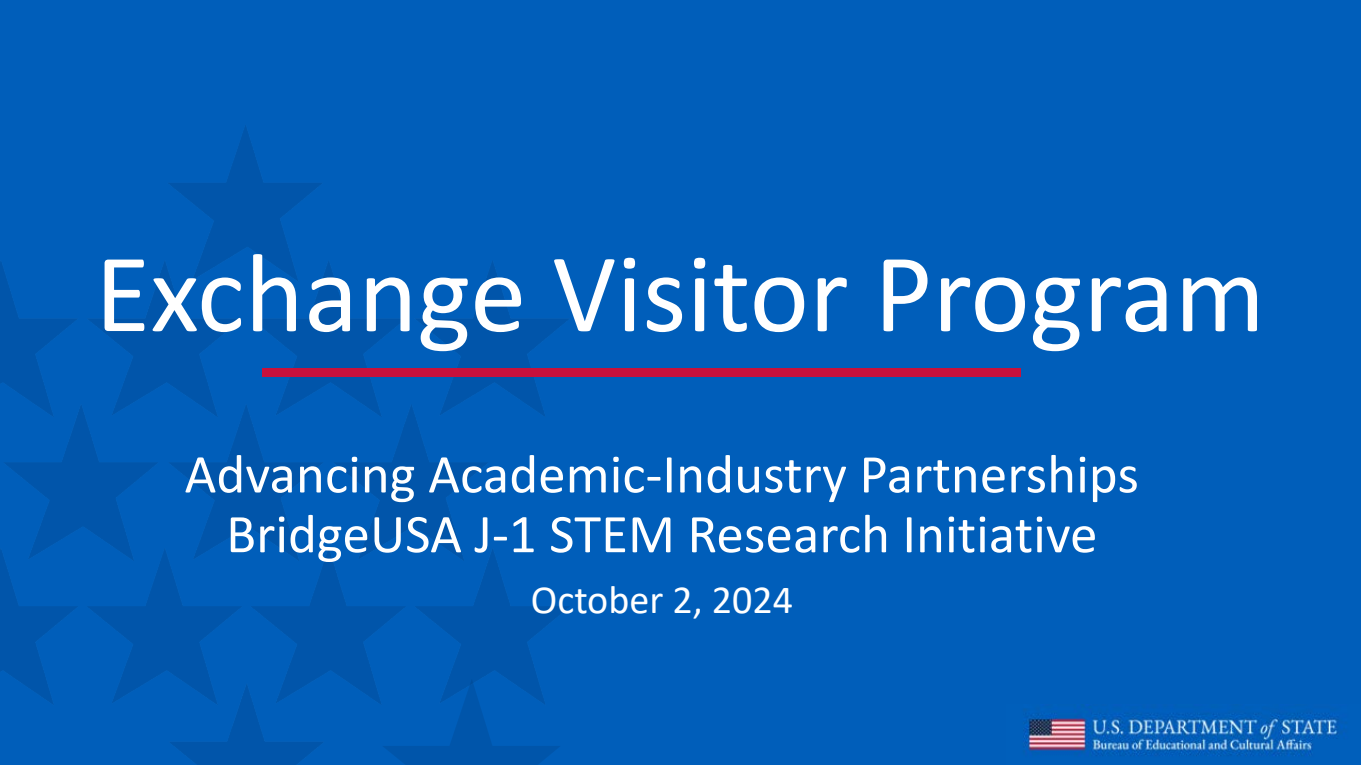
<style>
.page{position:relative;width:1361px;height:765px;background:#fff}
.page>*{position:absolute;margin:0;border:0;box-sizing:border-box;transform-origin:0 0}
.t1{font:113.12px "Calibri";color:#fff}
.t2{font:55px/59.9px "Calibri";color:#fff;text-align:center}
.t3{font:40px "Calibri";color:#fff}
</style>
<div class="page">
<div style="left:0;top:0;width:1360px;height:765px;background:#005eba"></div>
<img style="left:0;top:52px;width:578px;height:713px">
<img style="left:1006px;top:704px;width:354px;height:61px">
<svg style="left:382px;top:679px;width:178px;height:86px;background:#005ab4"></svg>
<div style="left:262px;top:369px;width:759px;height:8px;background:#c7113c"></div>
<p class="t1" style="left:95px;top:215px;width:1171px">Exchange Visitor Program</p>
<p class="t2" style="left:184px;top:443px;width:955px">Advancing Academic-Industry Partnerships<br>BridgeUSA J-1 STEM Research Initiative</p>
<p class="t3" style="left:530px;top:572px;width:264px">October 2, 2024</p>
</div>
